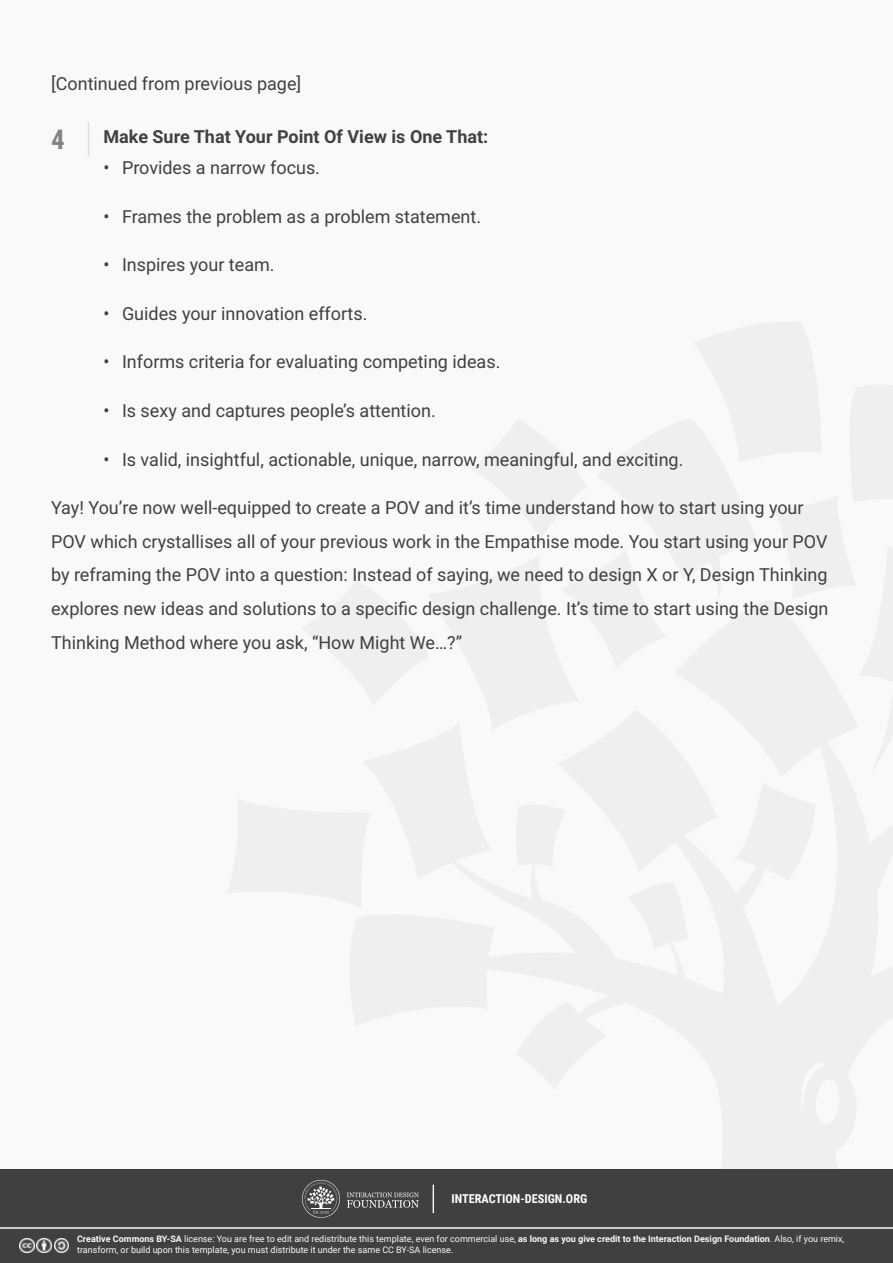
<style>
.page{position:relative;width:893px;height:1263px;background:#f9f9f9}
.page>*{position:absolute;margin:0;border:0;box-sizing:border-box;transform-origin:0 0}
.t1{font:700 27px "Roboto Condensed";color:#848484}
.t2{font:18px/33.6px "Roboto";color:#404040}
.t3{font:700 18px "Roboto";color:#404040}
.t4{font:700 12.3px "Roboto Condensed";color:#fff}
.t5{font:9px/10.8px "Roboto";color:#f9f9f9}
.s1{font-weight:700}
</style>
<div class="page">
<hr style="left:88px;top:122px;width:1px;height:34px;background:#ddd">
<div style="left:0;top:1228px;width:893px;height:35px;background:#404040"></div>
<div style="left:0;top:1170px;width:893px;height:58px;background:#404040"></div>
<svg style="left:347px;top:1192px;width:72px;height:16px"></svg>
<svg style="left:302px;top:1180px;width:38px;height:38px"></svg>
<svg style="left:433px;top:1184px;width:1px;height:29px"></svg>
<img style="left:54px;top:1238px;width:15px;height:15px">
<img style="left:37px;top:1238px;width:14px;height:15px">
<img style="left:20px;top:1238px;width:14px;height:15px">
<hr style="left:0;top:1227px;width:893px;height:2px;background:#f9f9f9">
<p class="t2" style="left:51px;top:67px;width:252px">[Continued from previous page]</p>
<p class="t3" style="left:104px;top:126px;width:386px">Make Sure That Your Point Of View is One That:</p>
<p class="t2" style="left:122px;top:151px;width:199px">Provides a narrow focus.</p>
<p class="t2" style="left:122px;top:200px;width:361px">Frames the problem as a problem statement.</p>
<p class="t2" style="left:122px;top:248px;width:154px">Inspires your team.</p>
<p class="t2" style="left:122px;top:297px;width:247px">Guides your innovation efforts.</p>
<p class="t2" style="left:122px;top:345px;width:380px">Informs criteria for evaluating competing ideas.</p>
<p class="t2" style="left:122px;top:394px;width:315px">Is sexy and captures people’s attention.</p>
<p class="t2" style="left:122px;top:443px;width:563px">Is valid, insightful, actionable, unique, narrow, meaningful, and exciting.</p>
<p class="t2" style="left:51px;top:491px;width:779px">Yay! You’re now well-equipped to create a POV and it’s time understand how to start using your POV which crystallises all of your previous work in the Empathise mode. You start using your POV by reframing the POV into a question: Instead of saying, we need to design X or Y, Design Thinking explores new ideas and solutions to a specific design challenge. It’s time to start using the Design Thinking Method where you ask, “How Might We…?”</p>
<h1 class="t1" style="left:51px;top:124px;width:15px">4</h1>
<p class="t2" style="left:104px;top:151px;width:8px">•</p>
<p class="t2" style="left:104px;top:200px;width:8px">•</p>
<p class="t2" style="left:104px;top:248px;width:8px">•</p>
<p class="t2" style="left:104px;top:297px;width:8px">•</p>
<p class="t2" style="left:104px;top:345px;width:8px">•</p>
<p class="t2" style="left:104px;top:394px;width:8px">•</p>
<p class="t2" style="left:104px;top:443px;width:8px">•</p>
<p class="t4" style="left:451px;top:1192px;width:137px">INTERACTION-DESIGN.ORG</p>
<p class="t5" style="left:77px;top:1234px;width:769px"><span class="s1">Creative Commons BY-SA</span> license: You are free to edit and redistribute this template, even for commercial use, <span class="s1">as long as you give credit to the Interaction Design Foundation</span>. Also, if you remix, transform, or build upon this template, you must distribute it under the same CC BY-SA license.</p>
</div>
